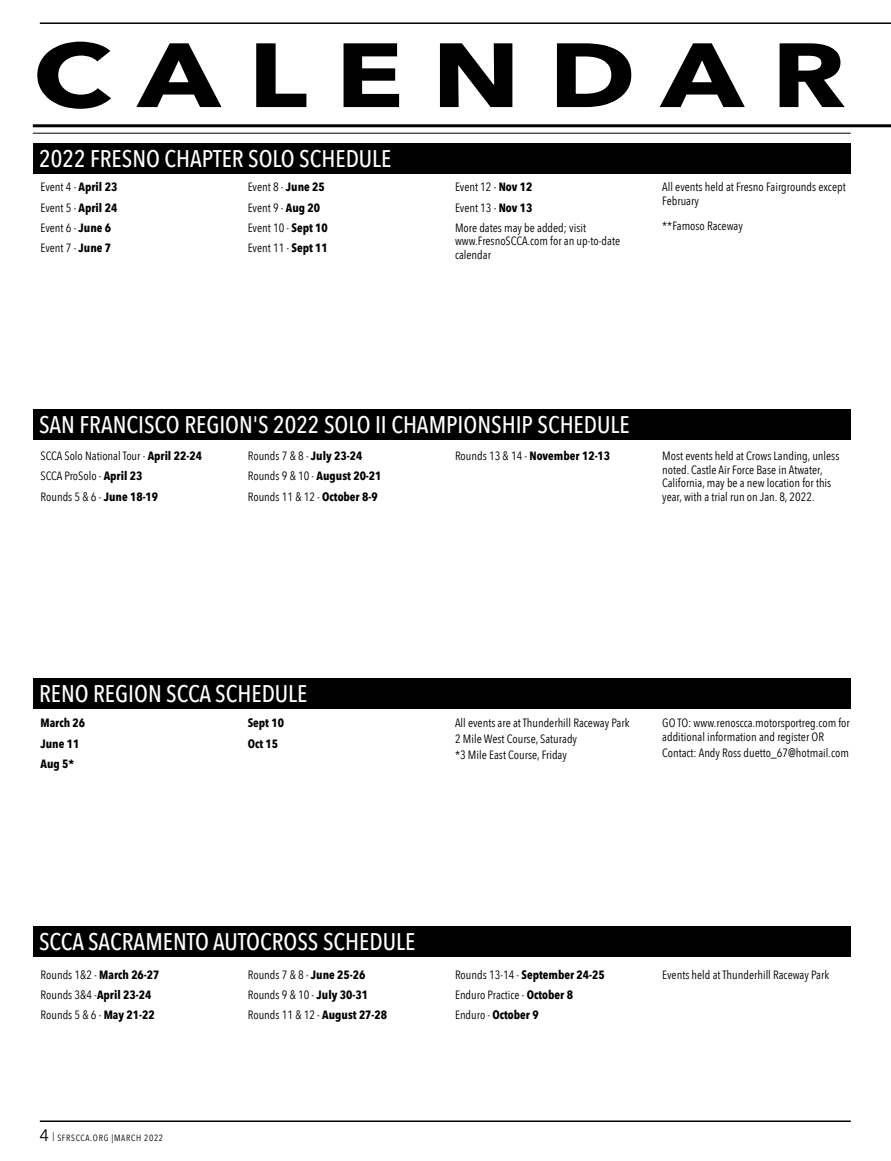
<style>
.page{position:relative;width:891px;height:1161px;background:#fff}
.page>*{position:absolute;margin:0;border:0;box-sizing:border-box;transform-origin:0 0}
.t1{font:700 90px "Avenir Next";letter-spacing:.25em;color:#000;scale:1.25 1}
.t2{font:500 24px "Avenir Next Condensed";color:#fff}
.t3{font:12px/20.2px "Avenir Next Condensed";color:#000}
.t4{font:700 12px/20.2px "Avenir Next Condensed";color:#000}
.t5{font:9px "Avenir Next Condensed";letter-spacing:.075em;color:#000}
.s1{font-weight:700}
.s2{font-weight:400}
.s3{font-family:"Avenir Next";font-size:16.5px}
</style>
<div class="page">
<hr style="left:33px;top:124px;width:858px;height:3px;background:#000">
<hr style="left:33px;top:133px;width:818px;height:1px;background:#000">
<div style="left:39px;top:409px;width:811px;height:31px;background:#000"></div>
<div style="left:39px;top:926px;width:811px;height:31px;background:#000"></div>
<div style="left:39px;top:678px;width:811px;height:31px;background:#000"></div>
<div style="left:39px;top:143px;width:811px;height:31px;background:#000"></div>
<hr style="left:40px;top:22px;width:851px;height:2px;background:#000">
<hr style="left:40px;top:1120px;width:811px;height:2px;background:#000">
<h1 class="t1" style="left:33px;top:-2px;width:652px">CALENDAR</h1>
<h2 class="t2" style="left:39px;top:144px;width:354px">2022 FRESNO CHAPTER SOLO SCHEDULE</h2>
<p class="t3" style="left:40px;top:176px;width:78px">Event 4 - <span class="s1">April 23<br></span>Event 5 - <span class="s1">April 24<br></span>Event 6 - <span class="s1">June 6<br></span>Event 7 - <span class="s1">June 7</span></p>
<p class="t3" style="left:248px;top:176px;width:82px">Event 8 - <span class="s1">June 25<br></span>Event 9 - <span class="s1">Aug 20<br></span>Event 10 - <span class="s1">Sept 10<br></span>Event 11 - <span class="s1">Sept 11</span></p>
<p class="t3" style="left:455px;top:176px;width:133px">Event 12 - <span class="s1">Nov 12<br></span>Event 13 - <span class="s1">Nov 13<br></span>More dates may be added; visit</p>
<p class="t3" style="left:455px;top:234px;width:167px;line-height:13.5px">www.FresnoSCCA.com for an up-to-date calendar</p>
<p class="t3" style="left:662px;top:180px;width:185px;line-height:13.5px">All events held at Fresno Fairgrounds except<br>February</p>
<p class="t3" style="left:662px;top:215px;width:82px">**Famoso Raceway</p>
<h2 class="t2" style="left:39px;top:411px;width:592px">SAN FRANCISCO REGION'S 2022 SOLO II CHAMPIONSHIP SCHEDULE</h2>
<p class="t3" style="left:40px;top:445px;width:163px">SCCA Solo National Tour - <span class="s1">April 22-24<br></span>SCCA ProSolo - <span class="s1">April 23<br></span>Rounds 5 &amp; 6 - <span class="s1">June 18-19</span></p>
<p class="t3" style="left:248px;top:445px;width:135px">Rounds 7 &amp; 8 - <span class="s1">July 23-24<br></span>Rounds 9 &amp; 10 - <span class="s1">August 20-21<br></span>Rounds 11 &amp; 12 - <span class="s1">October 8-9</span></p>
<p class="t4" style="left:455px;top:446px;width:157px"><span class="s2">Rounds 13 &amp; 14 -</span> November 12-13</p>
<p class="t3" style="left:662px;top:449px;width:179px;line-height:13.5px">Most events held at Crows Landing, unless noted. Castle Air Force Base in Atwater, California, may be a new location for this year, with a trial run on Jan. 8, 2022.</p>
<h2 class="t2" style="left:39px;top:679px;width:270px">RENO REGION SCCA SCHEDULE</h2>
<p class="t4" style="left:40px;top:713px;width:46px">March 26<br>June 11<br>Aug 5*</p>
<p class="t4" style="left:248px;top:713px;width:38px">Sept 10<br>Oct 15</p>
<p class="t3" style="left:455px;top:715px;width:176px;line-height:15.8px">All events are at Thunderhill Raceway Park<br>2 Mile West Course, Saturady<br>*3 Mile East Course, Friday</p>
<p class="t3" style="left:662px;top:716px;width:189px;line-height:13.5px">GO TO: www.renoscca.motorsportreg.com for additional information and register OR</p>
<p class="t3" style="left:662px;top:742px;width:188px">Contact: Andy Ross duetto_67@hotmail.com</p>
<h2 class="t2" style="left:39px;top:927px;width:378px">SCCA SACRAMENTO AUTOCROSS SCHEDULE</h2>
<p class="t3" style="left:40px;top:964px;width:121px">Rounds 1&amp;2 - <span class="s1">March 26-27<br></span>Rounds 3&amp;4 -<span class="s1">April 23-24<br></span>Rounds 5 &amp; 6 - <span class="s1">May 21-22</span></p>
<p class="t3" style="left:248px;top:964px;width:141px">Rounds 7 &amp; 8 - <span class="s1">June 25-26<br></span>Rounds 9 &amp; 10 - <span class="s1">July 30-31<br></span>Rounds 11 &amp; 12 - <span class="s1">August 27-28</span></p>
<p class="t3" style="left:455px;top:964px;width:151px">Rounds 13-14 - <span class="s1">September 24-25<br></span>Enduro Practice - <span class="s1">October 8<br></span>Enduro - <span class="s1">October 9</span></p>
<p class="t3" style="left:662px;top:964px;width:169px">Events held at Thunderhill Raceway Park</p>
<p class="t5" style="left:40px;top:1130px;width:125px"><span class="s3">4</span> | SFRSCCA.ORG |MARCH 2022</p>
</div>
